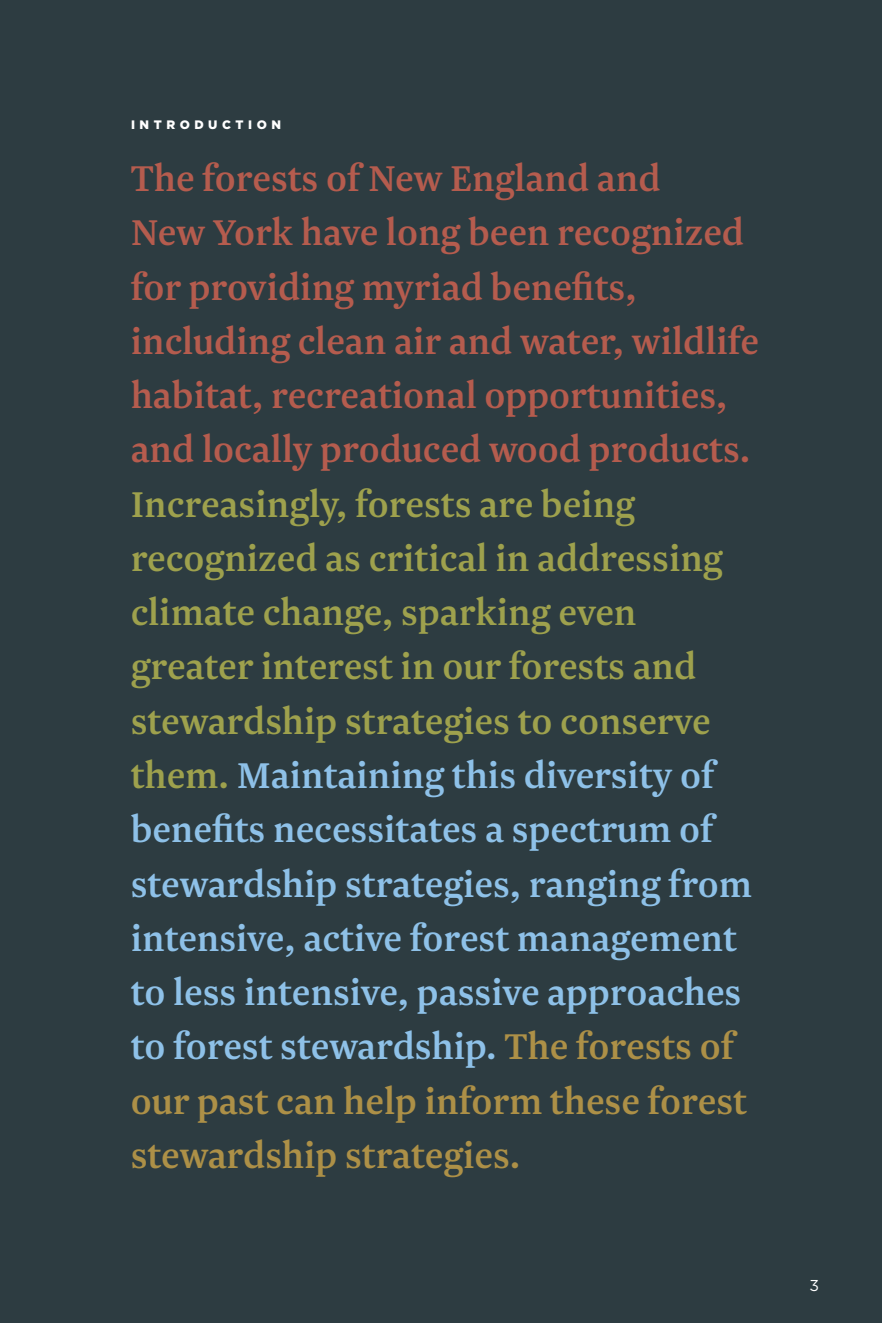
<style>
.page{position:relative;width:882px;height:1323px;background:#2d3c41}
.page>*{position:absolute;margin:0;border:0;box-sizing:border-box;transform-origin:0 0}
.t1{font:500 42px/54.2px "Newzald";color:#8ec1e8}
.t2{font:500 42px/54.2px "Newzald";color:#b55c4e}
.t3{font:15.75px "Gotham";color:#fff}
.t4{font:900 12.25px "Gotham";letter-spacing:.37em;color:#fff}
.s1{color:#9ea14d}
.s2{color:#ad9047}
</style>
<div class="page">
<p class="t4" style="left:131px;top:117px;width:152px">INTRODUCTION</p>
<p class="t2" style="left:131px;top:150px;width:630px">The forests of New England and<br>New York have long been recognized for providing myriad benefits, including clean air and water, wildlife habitat, recreational opportunities, and locally produced wood products.</p>
<p class="t1" style="left:131px;top:476px;width:623px"><span class="s1">Increasingly, forests are being recognized as critical in addressing climate change, sparking even greater interest in our forests and stewardship strategies to conserve them.</span> Maintaining this diversity of benefits necessitates a spectrum of stewardship strategies, ranging from intensive, active forest management to less intensive, passive approaches to forest stewardship. <span class="s2">The forests of our past can help inform these forest stewardship strategies.</span></p>
<p class="t3" style="left:809px;top:1276px;width:11px">3</p>
</div>
